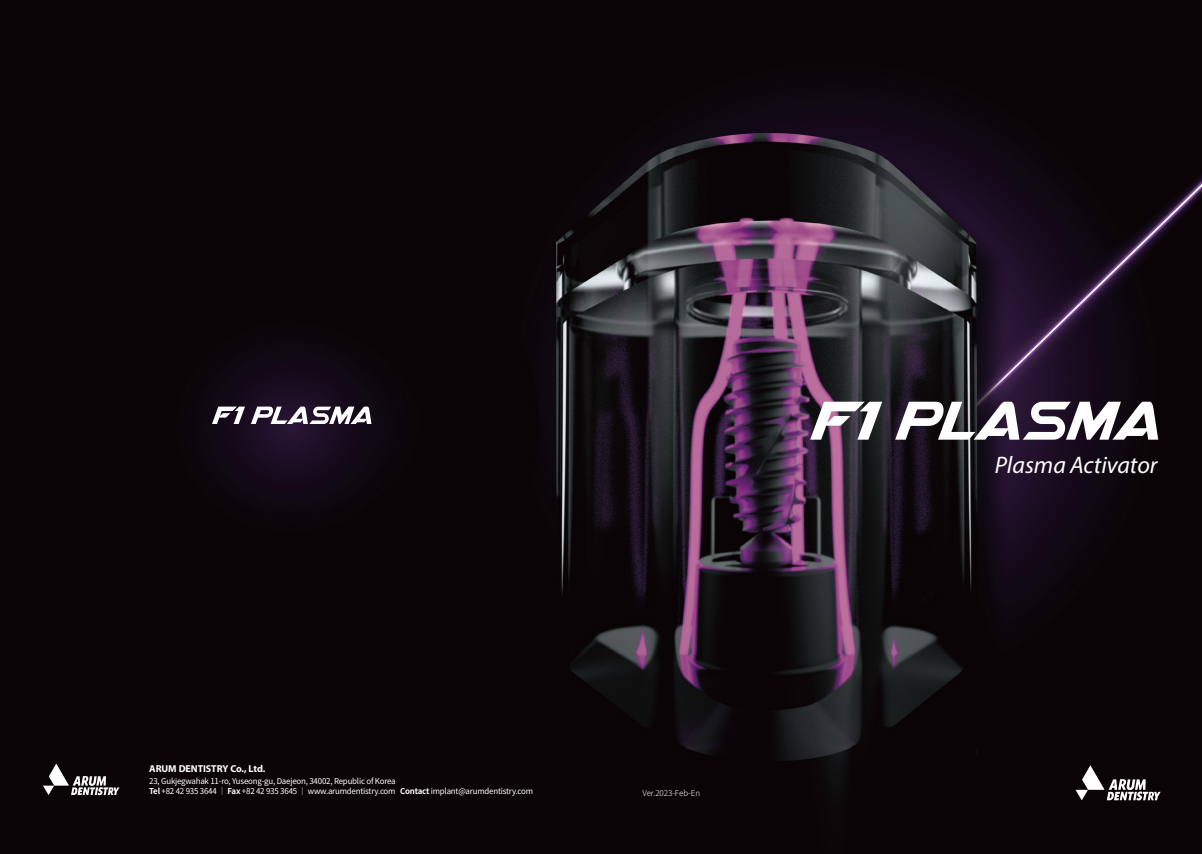
<style>
.page{position:relative;width:1202px;height:854px;background:#fff}
.page>*{position:absolute;margin:0;border:0;box-sizing:border-box;transform-origin:0 0}
.t1{font:italic 24px "Myriad Pro";color:#fff}
.t2{font:700 10px "Myriad Pro";letter-spacing:-.005em;color:#fff}
.t3{font:8px/10px "Noto Sans CJ Kkr";letter-spacing:-.025em;color:#fff}
.t4{font:300 8px "Noto Sans CJ Kkr";letter-spacing:-.005em;color:#fff}
.s1{font-weight:700}
</style>
<div class="page">
<img style="left:0;top:0;width:1202px;height:853px">
<svg style="left:43px;top:763px;width:76px;height:31px"></svg>
<svg style="left:212px;top:406px;width:33px;height:18px"></svg>
<svg style="left:251px;top:406px;width:120px;height:18px"></svg>
<svg style="left:810px;top:401px;width:72px;height:38px"></svg>
<svg style="left:895px;top:401px;width:263px;height:38px"></svg>
<svg style="left:1075px;top:765px;width:86px;height:35px"></svg>
<p class="t2" style="left:149px;top:761px;width:118px">ARUM DENTISTRY Co., Ltd.</p>
<p class="t3" style="left:149px;top:776px;width:385px">23, Gukjegwahak 11-ro, Yuseong-gu, Daejeon, 34002, Republic of Korea<br><span class="s1">Tel</span> +82 42 935 3644 ｜ <span class="s1">Fax</span> +82 42 935 3645 ｜ www.arumdentistry.com <span class="s1">Contact</span> implant@arumdentistry.com</p>
<p class="t4" style="left:642px;top:788px;width:59px">Ver.2023-Feb-En</p>
<h1 class="t1" style="left:995px;top:449px;width:164px">Plasma Activator</h1>
</div>
